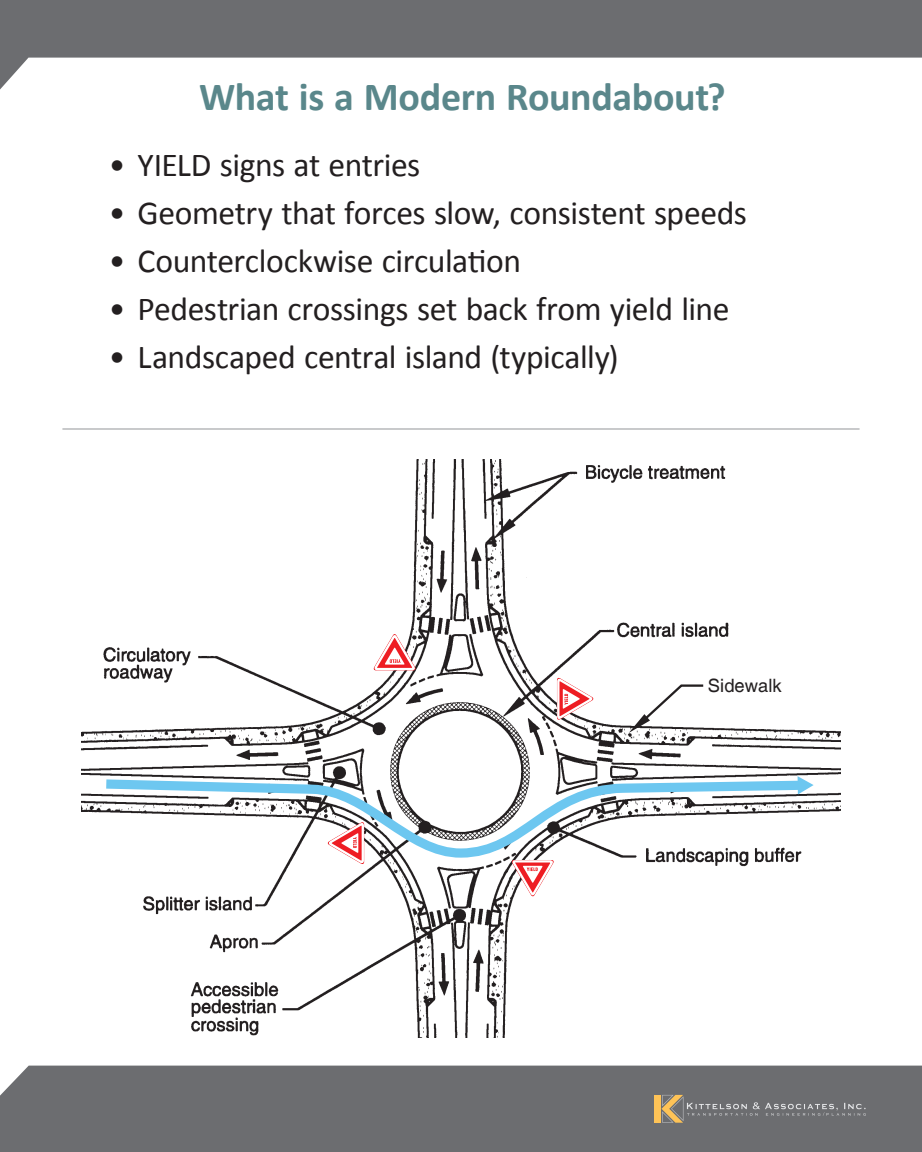
<style>
.page{position:relative;width:922px;height:1152px;background:#fff}
.page>*{position:absolute;margin:0;border:0;box-sizing:border-box;transform-origin:0 0}
.t1{font:700 40px "Calibri";letter-spacing:-.01em;color:#5a878b}
.t2{font:33.6px "Calibri";letter-spacing:-.015em;color:#231f20}
.t3{font:18.4px "Switzerland Plain";color:#231f20}
</style>
<div class="page">
<svg style="left:0;top:0;width:922px;height:90px;fill:#6c6d70"></svg>
<div style="left:0;top:1066px;width:922px;height:86px;background:#6c6d70"></div>
<div style="left:654px;top:1095px;width:7px;height:28px;background:#fec357"></div>
<svg style="left:661px;top:1095px;width:205px;height:28px;background:#7a7978"></svg>
<hr style="left:62px;top:429px;width:797px;height:1px;background:#939598">
<img style="left:82px;top:460px;width:758px;height:577px">
<svg style="left:628px;top:683px;width:77px;height:50px"></svg>
<svg style="left:97px;top:775px;width:712px;height:87px"></svg>
<svg style="left:797px;top:776px;width:16px;height:19px"></svg>
<svg style="left:510px;top:859px;width:44px;height:39px"></svg>
<svg style="left:556px;top:678px;width:38px;height:43px"></svg>
<svg style="left:373px;top:633px;width:44px;height:38px"></svg>
<svg style="left:326px;top:821px;width:39px;height:43px"></svg>
<p class="t1" style="left:199px;top:71px;width:528px">What is a Modern Roundabout?</p>
<p class="t2" style="left:109px;top:144px;width:313px">• YIELD signs at entries</p>
<p class="t2" style="left:109px;top:192px;width:639px">• Geometry that forces slow, consistent speeds</p>
<p class="t2" style="left:109px;top:240px;width:414px">• Counterclockwise circulation</p>
<p class="t2" style="left:109px;top:288px;width:622px">• Pedestrian crossings set back from yield line</p>
<p class="t2" style="left:109px;top:336px;width:511px">• Landscaped central island (typically)</p>
<p class="t3" style="left:708px;top:675px;width:75px">Sidewalk</p>
</div>
